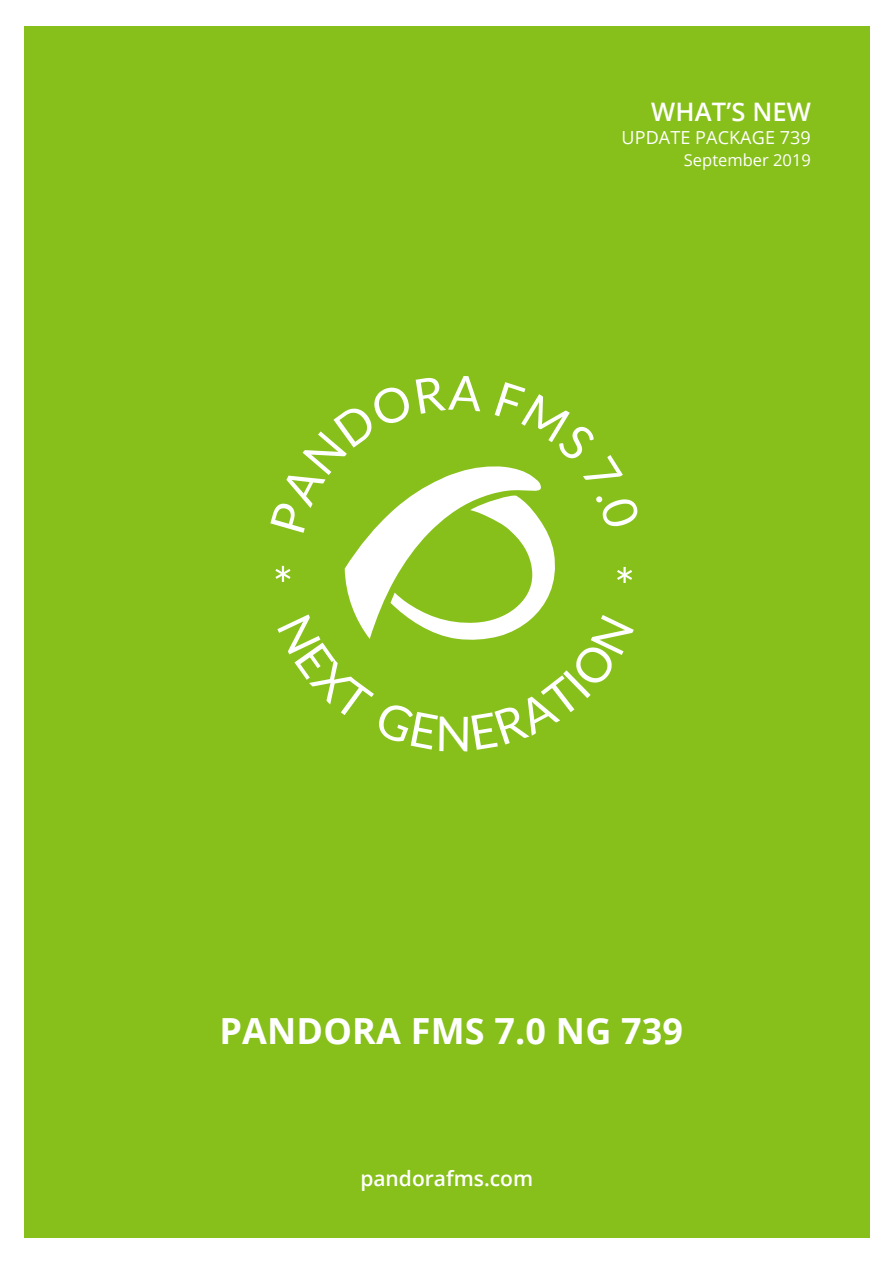
<style>
.page{position:relative;width:893px;height:1263px;background:#fff}
.page>*{position:absolute;margin:0;border:0;box-sizing:border-box;transform-origin:0 0}
.t1{font:49.95px "Lato";color:#fff}
.t2{font:700 36px "Open Sans";letter-spacing:.005em;color:#fff}
.t3{font:600 25.5px "Open Sans";letter-spacing:.005em;color:#fff}
.t4{font:600 21px "Open Sans";color:#fff}
.t5{font:18px "Open Sans";letter-spacing:.005em;color:#fff}
.t6{font:16.5px "Open Sans";color:#fff}
</style>
<div class="page">
<div style="left:24px;top:26px;width:845px;height:1212px;background:#87c01a"></div>
<svg style="left:344px;top:466px;width:211px;height:174px"></svg>
<p class="t3" style="left:651px;top:94px;width:161px">WHAT’S NEW</p>
<p class="t5" style="left:622px;top:125px;width:191px">UPDATE PACKAGE 739</p>
<p class="t6" style="left:684px;top:149px;width:129px">September 2019</p>
<h1 class="t1" style="left:272px;top:550px;width:23px">*</h1>
<h1 class="t1" style="left:614px;top:551px;width:23px">*</h1>
<p class="t2" style="left:219px;top:1005px;width:465px">PANDORA FMS 7.0 NG 739</p>
<p class="t4" style="left:360px;top:1163px;width:174px">pandorafms.com</p>
</div>
